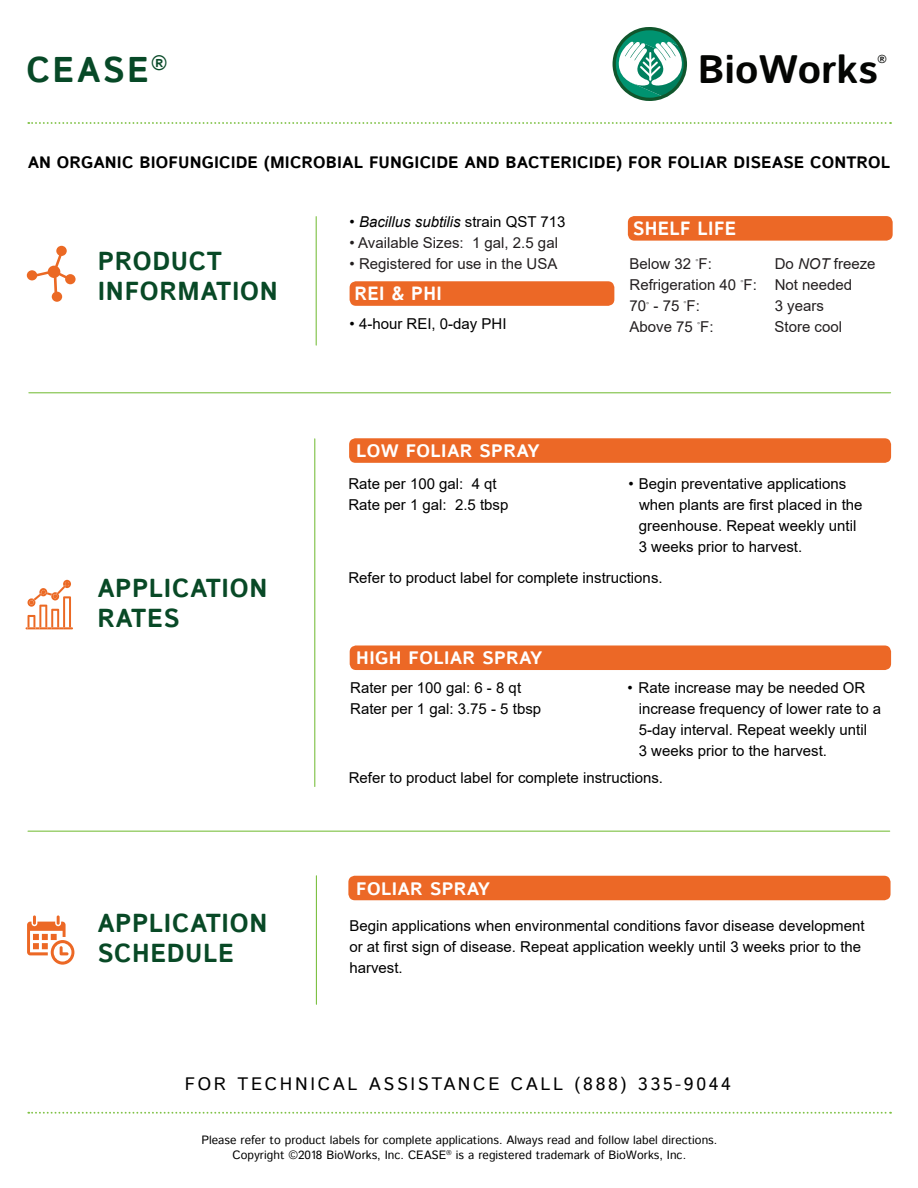
<style>
.page{position:relative;width:918px;height:1188px;background:#fff}
.page>*{position:absolute;margin:0;border:0;box-sizing:border-box;transform-origin:0 0}
.t1{font:700 39.75px "Istok Web";color:#040503}
.t2{font:700 35.7px "Istok Web";letter-spacing:.075em;color:#074927;scale:.96 1}
.t3{font:700 25.95px/30px "Istok Web";letter-spacing:.03em;color:#084926;scale:.96 1}
.t4{font:700 19.05px "Istok Web";letter-spacing:.025em;color:#fff;scale:.94 1}
.t5{font:700 18px "Istok Web";letter-spacing:.025em;color:#fff}
.t6{font:18px "Istok Web";letter-spacing:.15em;color:#000}
.t7{font:700 16.5px "Istok Web";letter-spacing:.01em;color:#000}
.t8{font:15px/21px "Arial";color:#000}
.t9{font:15px/21px "Arial";color:#231f20}
.t10{font:italic 15px "Arial";color:#000}
.t11{font:12px/15px "Istok Web";color:#000;text-align:center}
.t12{font:700 11.55px "Istok Web";color:#040503}
.s1{font-style:normal}
.s2{font-style:italic}
</style>
<div class="page">
<svg style="left:28px;top:1112px;width:863px;height:2px"></svg>
<hr style="left:28px;top:831px;width:862px;height:1px;background:#7ec144">
<hr style="left:29px;top:392px;width:862px;height:1px;background:#7ec144">
<svg style="left:28px;top:122px;width:863px;height:2px"></svg>
<hr style="left:316px;top:217px;width:1px;height:128px;background:#7ec144">
<hr style="left:314px;top:439px;width:1px;height:348px;background:#7ec144">
<hr style="left:316px;top:876px;width:1px;height:128px;background:#7ec144">
<div style="left:348px;top:876px;width:543px;height:24px;background:#ec6826;border-radius:6px"></div>
<div style="left:349px;top:438px;width:542px;height:25px;background:#ec6826;border-radius:6px"></div>
<div style="left:350px;top:645px;width:541px;height:25px;background:#ec6826;border-radius:6px"></div>
<svg style="left:27px;top:246px;width:49px;height:56px"></svg>
<svg style="left:26px;top:580px;width:47px;height:49px"></svg>
<svg style="left:27px;top:915px;width:47px;height:50px"></svg>
<svg style="left:613px;top:27px;width:74px;height:74px"></svg>
<div style="left:628px;top:216px;width:265px;height:25px;background:#ec6826;border-radius:6px"></div>
<div style="left:350px;top:281px;width:264px;height:25px;background:#ec6826;border-radius:6px"></div>
<h2 class="t2" style="left:26px;top:46px;width:148px">CEASE<sup>®</sup></h2>
<h1 class="t1" style="left:698px;top:43px;width:181px">BioWorks</h1>
<p class="t12" style="left:878px;top:51px;width:11px">®</p>
<p class="t7" style="left:28px;top:152px;width:864px">AN ORGANIC BIOFUNGICIDE (MICROBIAL FUNGICIDE AND BACTERICIDE) FOR FOLIAR DISEASE CONTROL</p>
<h3 class="t3" style="left:98px;top:246px;width:189px">PRODUCT<br>INFORMATION</h3>
<h3 class="t3" style="left:97px;top:573px;width:179px">APPLICATION<br>RATES</h3>
<h3 class="t3" style="left:97px;top:908px;width:179px">APPLICATION<br>SCHEDULE</h3>
<p class="t10" style="left:350px;top:212px;width:217px"><span class="s1">•</span> Bacillus subtilis <span class="s1">strain QST 713</span></p>
<p class="t9" style="left:350px;top:232px;width:210px">• Available Sizes: 1 gal, 2.5 gal</p>
<p class="t9" style="left:350px;top:253px;width:209px">• Registered for use in the USA</p>
<p class="t4" style="left:354px;top:281px;width:95px">REI &amp; PHI</p>
<p class="t8" style="left:350px;top:313px;width:158px">• 4-hour REI, 0-day PHI</p>
<p class="t5" style="left:356px;top:439px;width:184px">LOW FOLIAR SPRAY</p>
<p class="t4" style="left:633px;top:216px;width:111px">SHELF LIFE</p>
<p class="t9" style="left:630px;top:253px;width:84px">Below 32 <sup>◦</sup>F:</p>
<p class="t9" style="left:630px;top:253px;width:247px;text-indent:145px">Do <span class="s2">NOT</span> freeze<br>Refrigeration 40 <sup>◦</sup>F: Not needed<br>70<sup>◦</sup> - 75 <sup>◦</sup>F:</p>
<p class="t9" style="left:775px;top:295px;width:51px">3 years</p>
<p class="t9" style="left:630px;top:316px;width:85px">Above 75 <sup>◦</sup>F:</p>
<p class="t9" style="left:775px;top:316px;width:69px">Store cool</p>
<p class="t8" style="left:348px;top:473px;width:162px">Rate per 100 gal: 4 qt<br>Rate per 1 gal: 2.5 tbsp</p>
<p class="t8" style="left:639px;top:473px;width:225px;text-indent:-10px">• Begin preventative applications when plants are first placed in the greenhouse. Repeat weekly until<br>3 weeks prior to harvest.</p>
<p class="t8" style="left:348px;top:568px;width:316px">Refer to product label for complete instructions.</p>
<p class="t5" style="left:356px;top:645px;width:187px">HIGH FOLIAR SPRAY</p>
<p class="t8" style="left:350px;top:677px;width:192px">Rater per 100 gal: 6 - 8 qt<br>Rater per 1 gal: 3.75 - 5 tbsp</p>
<p class="t8" style="left:639px;top:677px;width:244px;text-indent:-11px">• Rate increase may be needed OR increase frequency of lower rate to a 5-day interval. Repeat weekly until<br>3 weeks prior to the harvest.</p>
<p class="t8" style="left:349px;top:767px;width:316px">Refer to product label for complete instructions.</p>
<p class="t5" style="left:356px;top:877px;width:135px">FOLIAR SPRAY</p>
<p class="t8" style="left:349px;top:915px;width:517px">Begin applications when environmental conditions favor disease development or at first sign of disease. Repeat application weekly until 3 weeks prior to the harvest.</p>
<p class="t6" style="left:185px;top:1072px;width:548px">FOR TECHNICAL ASSISTANCE CALL (888) 335-9044</p>
<p class="t11" style="left:201px;top:1133px;width:517px">Please refer to product labels for complete applications. Always read and follow label directions.<br>Copyright ©2018 BioWorks, Inc. CEASE<sup>®</sup> is a registered trademark of BioWorks, Inc.</p>
</div>
